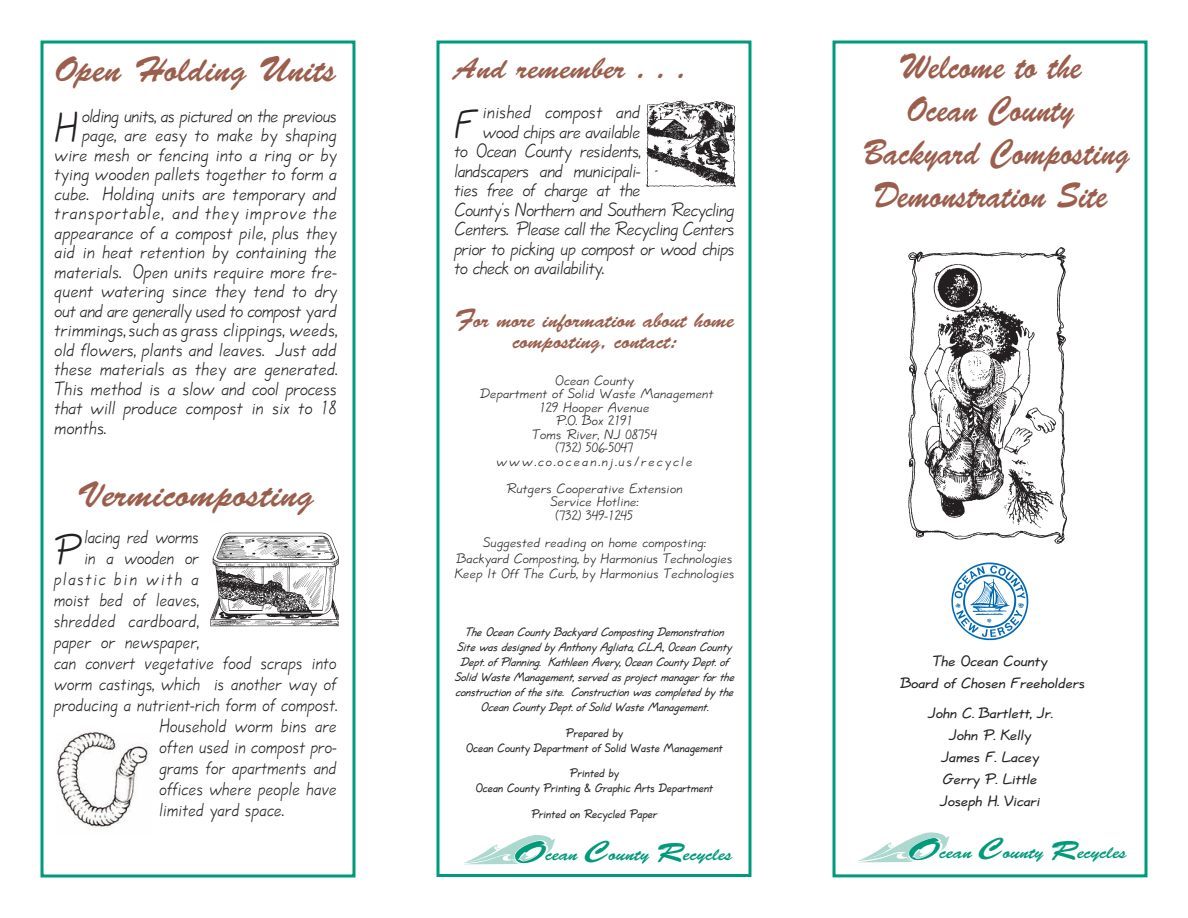
<style>
.page{position:relative;width:1188px;height:918px;background:#fff}
.page>*{position:absolute;margin:0;border:0;box-sizing:border-box;transform-origin:0 0}
.t1{font:46.65px "Jolt";color:#231f20;scale:.9 1}
.t2{font:36px/43.2px "Brush Script";color:#9b5e4c;text-align:center;scale:.85 1}
.t3{font:36px "Brush Script";color:#9b5e4c;scale:.95 1}
.t4{font:36px "Brush Script";color:#9b5e4c}
.t5{font:30px "Brush Script";color:#9b5e4c}
.t6{font:21px "Jolt";color:#231f20;scale:.9 1}
.t7{font:21px "Jolt";color:#231f20;scale:.85 1}
.t8{font:21px "Jolt";letter-spacing:-.035em;color:#231f20;scale:.9 1}
.t9{font:21px/21px "Brush Script";color:#9b5e4c;text-align:center}
.t10{font:21px "Jolt";letter-spacing:-.04em;color:#231f20;scale:.9 1}
.t11{font:21px "Jolt";letter-spacing:-.03em;color:#231f20;scale:.9 1}
.t12{font:21px "Jolt";letter-spacing:.055em;color:#231f20;scale:.9 1}
.t13{font:21px "Jolt";letter-spacing:-.02em;color:#231f20;scale:.85 1}
.t14{font:21px "Jolt";letter-spacing:.085em;color:#231f20;scale:.85 1}
.t15{font:17.55px "Brush Script";color:#009b7a;scale:1.11 1}
.t16{font:700 16.5px/22px "Jolt";color:#231f20;text-align:center}
.t17{font:15px/13.5px "Jolt";color:#231f20;text-align:center}
.t18{font:italic 700 13.5px/15px "Jolt";color:#231f20;text-align:center;scale:.9 1}
.t19{font:700 13.5px/15px "Jolt";color:#231f20;text-align:center;scale:.9 1}
.s1{font-size:44.85px}
.s2{font-size:27px}
.s3{font-size:32.1px}
.s4{font-size:26.4px}
</style>
<div class="page">
<div style="left:832px;top:40px;width:316px;height:837px;border:3px solid #009b7a"></div>
<img style="left:908px;top:247px;width:159px;height:297px">
<img style="left:951px;top:562px;width:78px;height:79px">
<img style="left:858px;top:861px;width:57px;height:2px">
<svg style="left:858px;top:832px;width:91px;height:29px"></svg>
<div style="left:436px;top:40px;width:315px;height:837px;border:3px solid #009b7a"></div>
<img style="left:646px;top:100px;width:90px;height:87px">
<img style="left:464px;top:863px;width:55px;height:2px">
<svg style="left:464px;top:835px;width:91px;height:28px"></svg>
<div style="left:40px;top:40px;width:315px;height:838px;border:3px solid #009b7a"></div>
<img style="left:57px;top:732px;width:92px;height:96px">
<img style="left:210px;top:532px;width:129px;height:95px">
<h2 class="t3" style="left:55px;top:56px;width:298px">Open Holding Units</h2>
<p class="t10" style="left:55px;top:102px;width:315px"><span class="s1">H</span> olding units, as pictured on the previous</p>
<p class="t6" style="left:82px;top:122px;width:285px">page, are easy to make by shaping</p>
<p class="t6" style="left:55px;top:141px;width:315px">wire mesh or fencing into a ring or by</p>
<p class="t6" style="left:55px;top:161px;width:315px">tying wooden pallets together to form a</p>
<p class="t6" style="left:55px;top:180px;width:315px">cube. Holding units are temporary and</p>
<p class="t12" style="left:55px;top:200px;width:316px">transportable, and they improve the</p>
<p class="t6" style="left:55px;top:219px;width:315px">appearance of a compost pile, plus they</p>
<p class="t6" style="left:55px;top:239px;width:315px">aid in heat retention by containing the</p>
<p class="t6" style="left:55px;top:258px;width:316px">materials. Open units require more fre-</p>
<p class="t6" style="left:55px;top:278px;width:316px">quent watering since they tend to dry</p>
<p class="t11" style="left:55px;top:297px;width:316px">out and are generally used to compost yard</p>
<p class="t6" style="left:55px;top:317px;width:315px">trimmings, such as grass clippings, weeds,</p>
<p class="t6" style="left:55px;top:336px;width:315px">old flowers, plants and leaves. Just add</p>
<p class="t6" style="left:55px;top:356px;width:315px">these materials as they are generated.</p>
<p class="t6" style="left:55px;top:375px;width:315px">This method is a slow and cool process</p>
<p class="t6" style="left:55px;top:395px;width:315px">that will produce compost in six to 18</p>
<p class="t6" style="left:55px;top:414px;width:58px">months.</p>
<h2 class="t4" style="left:77px;top:481px;width:238px">Vermicomposting</h2>
<h1 class="t1" style="left:54px;top:520px;width:31px">P</h1>
<p class="t13" style="left:84px;top:523px;width:136px">lacing red worms</p>
<p class="t13" style="left:84px;top:544px;width:136px">in a wooden or</p>
<p class="t14" style="left:54px;top:565px;width:172px">plastic bin with a</p>
<p class="t7" style="left:54px;top:586px;width:172px">moist bed of leaves,</p>
<p class="t7" style="left:54px;top:607px;width:172px">shredded cardboard,</p>
<p class="t7" style="left:54px;top:628px;width:172px">paper or newspaper,</p>
<p class="t7" style="left:54px;top:649px;width:334px">can convert vegetative food scraps into</p>
<p class="t7" style="left:54px;top:670px;width:334px">worm castings, which is another way of</p>
<p class="t7" style="left:54px;top:691px;width:334px">producing a nutrient-rich form of compost.</p>
<p class="t7" style="left:159px;top:712px;width:210px">Household worm bins are</p>
<p class="t7" style="left:159px;top:733px;width:211px">often used in compost pro-</p>
<p class="t7" style="left:159px;top:754px;width:210px">grams for apartments and</p>
<p class="t7" style="left:159px;top:775px;width:210px">offices where people have</p>
<p class="t7" style="left:159px;top:796px;width:148px">limited yard space.</p>
<h3 class="t5" style="left:454px;top:57px;width:233px">And remember . . .</h3>
<p class="t6" style="left:454px;top:98px;width:209px"><span class="s1">F</span> inished compost and</p>
<p class="t8" style="left:483px;top:118px;width:177px">wood chips are available</p>
<p class="t8" style="left:454px;top:137px;width:209px">to Ocean County residents,</p>
<p class="t8" style="left:454px;top:157px;width:209px">landscapers and municipali-</p>
<p class="t8" style="left:454px;top:176px;width:209px">ties free of charge at the</p>
<p class="t8" style="left:454px;top:196px;width:313px">County’s Northern and Southern Recycling</p>
<p class="t8" style="left:454px;top:215px;width:313px">Centers. Please call the Recycling Centers</p>
<p class="t8" style="left:454px;top:235px;width:313px">prior to picking up compost or wood chips</p>
<p class="t8" style="left:454px;top:254px;width:167px">to check on availability.</p>
<p class="t9" style="left:455px;top:311px;width:281px"><span class="s2">F</span>or more information about home composting, contact:</p>
<p class="t17" style="left:480px;top:373px;width:235px">Ocean County<br>Department of Solid Waste Management<br>129 Hooper Avenue<br>P.O. Box 2191<br>Toms River, NJ 08754<br>(732) 506-5047 www.co.ocean.nj.us/recycle</p>
<p class="t17" style="left:506px;top:481px;width:178px">Rutgers Cooperative Extension<br>Service Hotline:<br>(732) 349-1245</p>
<p class="t17" style="left:457px;top:534px;width:277px;line-height:16.5px">Suggested reading on home composting:<br>Backyard Composting, by Harmonius Technologies</p>
<p class="t17" style="left:454px;top:567px;width:282px">Keep It Off The Curb, by Harmonius Technologies</p>
<p class="t18" style="left:455px;top:624px;width:315px">The Ocean County Backyard Composting Demonstration Site was designed by Anthony Ag liata, C.L.A., Ocean County Dept. of Planning. Kathleen Avery, Ocean County Dept. of Solid Waste Management, served as project manager for the construction of the site. Construction was comp leted by the Ocean County Dept. of Solid Waste Management.</p>
<p class="t19" style="left:466px;top:725px;width:287px">Prepared by<br>Ocean County Department of Solid Waste Management</p>
<p class="t19" style="left:476px;top:765px;width:266px">Printed by<br>Ocean County Printing &amp; Graphic Arts Department</p>
<p class="t19" style="left:531px;top:806px;width:142px">Printed on Recycled Paper</p>
<p class="t15" style="left:513px;top:848px;width:199px"><span class="s3">O</span>cean <span class="s4">C</span>ounty <span class="s4">R</span>ecycles</p>
<h2 class="t2" style="left:863px;top:48px;width:316px">Welcome to the<br>Ocean County<br>Backyard Composting<br>Demonstration Site</h2>
<p class="t16" style="left:900px;top:649px;width:186px">The Ocean County<br>Board of Chosen Freeholders</p>
<p class="t16" style="left:928px;top:701px;width:126px">John C. Bartlett, Jr.<br>John P. Kelly<br>James F. Lacey<br>Gerry P. Little<br>Joseph H. Vicari</p>
<p class="t15" style="left:908px;top:846px;width:199px"><span class="s3">O</span>cean <span class="s4">C</span>ounty <span class="s4">R</span>ecycles</p>
</div>
